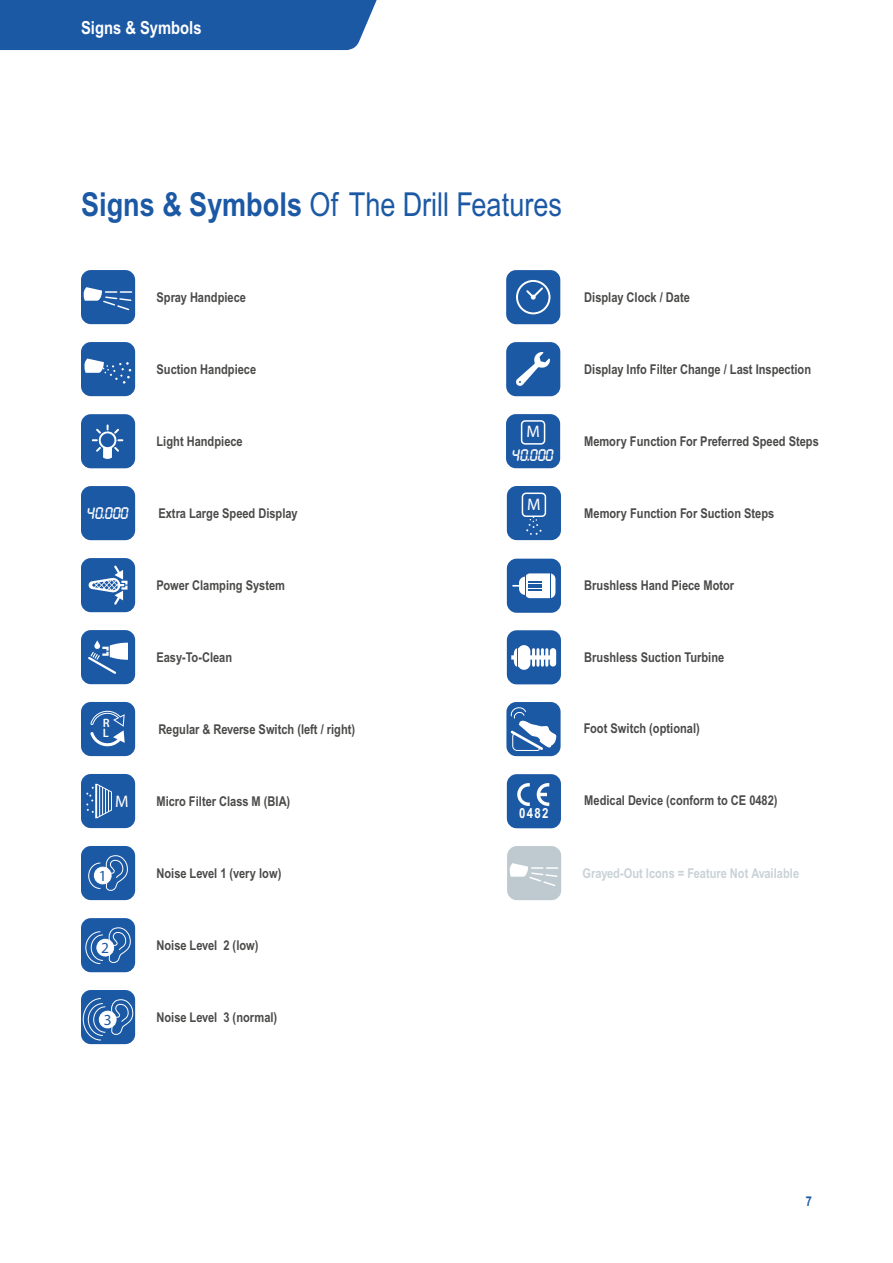
<style>
.page{position:relative;width:893px;height:1263px;background:#fff}
.page>*{position:absolute;margin:0;border:0;box-sizing:border-box;transform-origin:0 0}
.t1{font:33px "Arial Narrow MT Std";color:#1c59a5}
.t2{font:700 18px "Arial Narrow MT Std";color:#fff}
.t3{font:16.8px "Myriad Pro";color:#fff}
.t4{font:15.45px "Myriad Pro";color:#1c59a5}
.t5{font:700 14.85px "LCD Mono";color:#fff}
.t6{font:700 13.95px "Arial Narrow MT Std";color:#fff}
.t7{font:700 13.5px "Arial Narrow MT Std";color:#4a4a49}
.t8{font:700 13.5px "Arial Narrow MT Std";color:#c9d2d7}
.t9{font:700 13.5px "Arial Narrow MT Std";color:#1c59a5}
.t10{font:600 12.15px/10.8px "Myriad Pro";color:#fff}
.s1{font-weight:700}
</style>
<div class="page">
<div style="left:0;top:0;width:377px;height:50px;background:#1c59a5"></div>
<div style="left:81px;top:270px;width:54px;height:54px;background:#1c59a5;border-radius:10px"></div>
<svg style="left:84px;top:287px;width:48px;height:24px"></svg>
<div style="left:81px;top:774px;width:54px;height:54px;background:#1c59a5;border-radius:10px"></div>
<svg style="left:86px;top:784px;width:26px;height:34px"></svg>
<div style="left:81px;top:918px;width:54px;height:54px;background:#1c59a5;border-radius:10px"></div>
<svg style="left:85px;top:927px;width:46px;height:37px"></svg>
<div style="left:81px;top:846px;width:54px;height:54px;background:#1c59a5;border-radius:10px"></div>
<svg style="left:88px;top:855px;width:40px;height:36px"></svg>
<div style="left:81px;top:990px;width:54px;height:54px;background:#1c59a5;border-radius:10px"></div>
<svg style="left:82px;top:998px;width:51px;height:43px"></svg>
<div style="left:81px;top:558px;width:54px;height:54px;background:#1c59a5;border-radius:10px"></div>
<svg style="left:88px;top:565px;width:40px;height:40px"></svg>
<div style="left:81px;top:630px;width:54px;height:54px;background:#1c59a5;border-radius:10px"></div>
<svg style="left:88px;top:640px;width:40px;height:34px"></svg>
<div style="left:507px;top:559px;width:54px;height:54px;background:#1c59a5;border-radius:10px"></div>
<div style="left:524px;top:573px;width:31px;height:25px;background:#fff;border-radius:6px"></div>
<svg style="left:550px;top:573px;width:1px;height:25px"></svg>
<svg style="left:512px;top:573px;width:30px;height:26px"></svg>
<div style="left:506px;top:270px;width:54px;height:54px;background:#1c59a5;border-radius:10px"></div>
<svg style="left:516px;top:280px;width:34px;height:34px"></svg>
<div style="left:518px;top:282px;width:30px;height:30px;background:#1c59a5;border-radius:50%"></div>
<svg style="left:526px;top:287px;width:17px;height:13px"></svg>
<div style="left:506px;top:342px;width:54px;height:54px;background:#1c59a5;border-radius:10px"></div>
<svg style="left:516px;top:352px;width:34px;height:34px"></svg>
<div style="left:507px;top:630px;width:54px;height:54px;background:#1c59a5;border-radius:10px"></div>
<svg style="left:511px;top:645px;width:43px;height:25px"></svg>
<hr style="left:532px;top:650px;width:3px;height:15px;background:#fff">
<hr style="left:536px;top:650px;width:3px;height:15px;background:#fff">
<hr style="left:541px;top:650px;width:3px;height:15px;background:#fff">
<div style="left:550px;top:648px;width:6px;height:18px;background:#fff;border-radius:3px"></div>
<hr style="left:545px;top:650px;width:3px;height:15px;background:#fff">
<div style="left:507px;top:846px;width:54px;height:54px;background:#bfc9d0;border-radius:10px"></div>
<svg style="left:510px;top:863px;width:48px;height:23px"></svg>
<div style="left:81px;top:342px;width:54px;height:54px;background:#1c59a5;border-radius:10px"></div>
<svg style="left:84px;top:358px;width:47px;height:26px"></svg>
<div style="left:81px;top:414px;width:54px;height:54px;background:#1c59a5;border-radius:10px"></div>
<svg style="left:92px;top:424px;width:31px;height:35px"></svg>
<div style="left:81px;top:702px;width:54px;height:54px;background:#1c59a5;border-radius:10px"></div>
<svg style="left:90px;top:710px;width:35px;height:37px"></svg>
<div style="left:506px;top:702px;width:55px;height:54px;background:#1c59a5;border-radius:10px"></div>
<svg style="left:510px;top:707px;width:46px;height:44px"></svg>
<div style="left:507px;top:774px;width:54px;height:54px;background:#1c59a5;border-radius:10px"></div>
<svg style="left:537px;top:783px;width:12px;height:23px"></svg>
<svg style="left:517px;top:783px;width:13px;height:23px"></svg>
<div style="left:507px;top:486px;width:54px;height:54px;background:#1c59a5;border-radius:10px"></div>
<svg style="left:526px;top:517px;width:16px;height:18px"></svg>
<div style="left:522px;top:492px;width:24px;height:25px;border:2px solid #fff;border-radius:4px"></div>
<div style="left:506px;top:414px;width:54px;height:54px;background:#1c59a5;border-radius:10px"></div>
<div style="left:521px;top:420px;width:24px;height:25px;border:2px solid #fff;border-radius:4px"></div>
<div style="left:81px;top:486px;width:54px;height:54px;background:#1c59a5;border-radius:10px"></div>
<h2 class="t2" style="left:81px;top:17px;width:122px">Signs &amp; Symbols</h2>
<h1 class="t1" style="left:81px;top:185px;width:483px"><span class="s1">Signs &amp; Symbols</span> Of The Drill Features</h1>
<p class="t7" style="left:156px;top:289px;width:91px">Spray Handpiece</p>
<p class="t7" style="left:584px;top:289px;width:107px">Display Clock / Date</p>
<p class="t7" style="left:156px;top:361px;width:101px">Suction Handpiece</p>
<p class="t7" style="left:584px;top:361px;width:228px">Display Info Filter Change / Last Inspection</p>
<p class="t7" style="left:156px;top:433px;width:88px">Light Handpiece</p>
<p class="t3" style="left:526px;top:421px;width:15px">M</p>
<p class="t5" style="left:513px;top:447px;width:42px">40.000</p>
<p class="t7" style="left:584px;top:433px;width:236px">Memory Function For Preferred Speed Steps</p>
<p class="t5" style="left:88px;top:505px;width:42px">40.000</p>
<p class="t7" style="left:158px;top:505px;width:141px">Extra Large Speed Display</p>
<p class="t3" style="left:527px;top:494px;width:15px">M</p>
<p class="t7" style="left:584px;top:505px;width:192px">Memory Function For Suction Steps</p>
<p class="t7" style="left:156px;top:577px;width:130px">Power Clamping System</p>
<p class="t7" style="left:584px;top:577px;width:151px">Brushless Hand Piece Motor</p>
<p class="t7" style="left:156px;top:649px;width:77px">Easy-To-Clean</p>
<p class="t7" style="left:584px;top:649px;width:142px">Brushless Suction Turbine</p>
<p class="t10" style="left:103px;top:717px;width:8px">R<br>L</p>
<p class="t7" style="left:158px;top:721px;width:198px">Regular &amp; Reverse Switch (left / right)</p>
<p class="t7" style="left:584px;top:720px;width:117px">Foot Switch (optional)</p>
<p class="t3" style="left:115px;top:791px;width:15px">M</p>
<p class="t7" style="left:156px;top:793px;width:135px">Micro Filter Class M (BIA)</p>
<p class="t6" style="left:519px;top:805px;width:31px">0482</p>
<p class="t7" style="left:584px;top:793px;width:195px">Medical Device (conform to CE 0482)</p>
<p class="t4" style="left:99px;top:866px;width:9px">1</p>
<p class="t7" style="left:156px;top:865px;width:126px">Noise Level 1 (very low)</p>
<p class="t8" style="left:583px;top:865px;width:218px">Grayed-Out Icons = Feature Not Available</p>
<p class="t4" style="left:101px;top:938px;width:9px">2</p>
<p class="t7" style="left:156px;top:937px;width:104px">Noise Level 2 (low)</p>
<p class="t4" style="left:104px;top:1010px;width:9px">3</p>
<p class="t7" style="left:156px;top:1009px;width:122px">Noise Level 3 (normal)</p>
<p class="t9" style="left:806px;top:1193px;width:8px">7</p>
</div>
